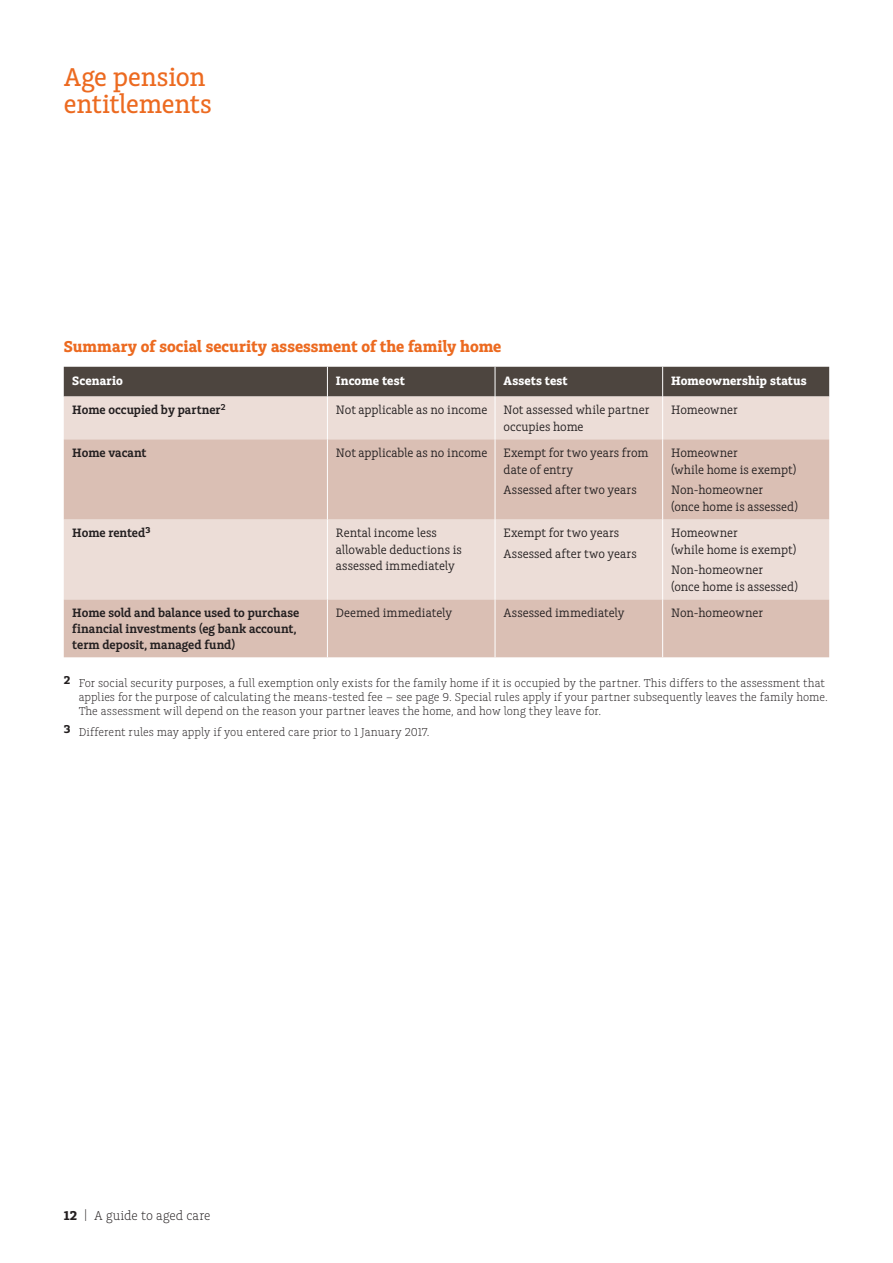
<style>
.page{position:relative;width:893px;height:1263px;background:#fff}
.page>*{position:absolute;margin:0;border:0;box-sizing:border-box;transform-origin:0 0}
.t1{font:500 27px/27px "Charlie Std";letter-spacing:-.005em;color:#ec6a20}
.t2{font:700 16.5px "Charlie Std";color:#ec6a20}
.t3{font:300 13.5px "Charlie Std";color:#231f20}
.t4{font:12.75px/16.5px "Charlie Std";color:#231f20}
.t5{font:600 12.75px/15.8px "Charlie Std";color:#231f20}
.t6{font:700 12.75px "Charlie Std";letter-spacing:.01em;color:#fff}
.t7{font:300 12px/14.2px "Charlie Std";letter-spacing:.005em;color:#231f20}
.s1{font-weight:700}
</style>
<div class="page">
<div style="left:64px;top:396px;width:765px;height:43px;background:#ecddd7"></div>
<svg style="left:64px;top:439px;width:765px;height:218px;fill:#dabfb4"></svg>
<div style="left:64px;top:367px;width:765px;height:29px;background:#4d453f"></div>
<hr style="left:327px;top:396px;width:1px;height:43px;background:#fff">
<hr style="left:495px;top:396px;width:1px;height:43px;background:#fff">
<hr style="left:662px;top:396px;width:1px;height:43px;background:#fff">
<hr style="left:327px;top:439px;width:1px;height:80px;background:#fff">
<hr style="left:495px;top:439px;width:1px;height:80px;background:#fff">
<hr style="left:662px;top:439px;width:1px;height:80px;background:#fff">
<hr style="left:327px;top:519px;width:1px;height:80px;background:#fff">
<hr style="left:495px;top:519px;width:1px;height:80px;background:#fff">
<hr style="left:662px;top:519px;width:1px;height:80px;background:#fff">
<hr style="left:327px;top:599px;width:1px;height:58px;background:#fff">
<hr style="left:495px;top:599px;width:1px;height:58px;background:#fff">
<hr style="left:662px;top:599px;width:1px;height:58px;background:#fff">
<h1 class="t1" style="left:64px;top:64px;width:150px">Age pension entitlements</h1>
<p class="t2" style="left:64px;top:337px;width:439px">Summary of social security assessment of the family home</p>
<p class="t6" style="left:72px;top:373px;width:52px">Scenario</p>
<p class="t6" style="left:336px;top:373px;width:70px">Income test</p>
<p class="t6" style="left:504px;top:373px;width:66px">Assets test</p>
<p class="t6" style="left:671px;top:373px;width:137px">Homeownership status</p>
<p class="t5" style="left:72px;top:402px;width:155px">Home occupied by partner<sup>2</sup></p>
<p class="t4" style="left:336px;top:402px;width:153px">Not applicable as no income</p>
<p class="t4" style="left:504px;top:402px;width:147px">Not assessed while partner occupies home</p>
<p class="t4" style="left:671px;top:402px;width:68px">Homeowner</p>
<p class="t5" style="left:72px;top:445px;width:76px">Home vacant</p>
<p class="t4" style="left:336px;top:445px;width:153px">Not applicable as no income</p>
<p class="t4" style="left:504px;top:445px;width:147px">Exempt for two years from date of entry</p>
<p class="t4" style="left:504px;top:482px;width:135px">Assessed after two years</p>
<p class="t4" style="left:671px;top:445px;width:127px">Homeowner<br>(while home is exempt)</p>
<p class="t4" style="left:671px;top:482px;width:128px">Non-homeowner<br>(once home is assessed)</p>
<p class="t5" style="left:72px;top:525px;width:80px">Home rented<sup>3</sup></p>
<p class="t4" style="left:336px;top:525px;width:127px">Rental income less allowable deductions is assessed immediately</p>
<p class="t4" style="left:504px;top:523px;width:135px;line-height:20.7px">Exempt for two years<br>Assessed after two years</p>
<p class="t4" style="left:671px;top:525px;width:127px">Homeowner<br>(while home is exempt)</p>
<p class="t4" style="left:671px;top:562px;width:128px">Non-homeowner<br>(once home is assessed)</p>
<p class="t5" style="left:72px;top:605px;width:228px">Home sold and balance used to purchase financial investments (eg bank account, term deposit, managed fund)</p>
<p class="t4" style="left:336px;top:605px;width:118px">Deemed immediately</p>
<p class="t4" style="left:504px;top:605px;width:122px">Assessed immediately</p>
<p class="t4" style="left:671px;top:605px;width:94px">Non-homeowner</p>
<p class="t7" style="left:79px;top:676px;width:751px;text-indent:-15px"><sup>2</sup> For social security purposes, a full exemption only exists for the family home if it is occupied by the partner. This differs to the assessment that applies for the purpose of calculating the means-tested fee – see page 9. Special rules apply if your partner subsequently leaves the family home.<br>The assessment will depend on the reason your partner leaves the home, and how long they leave for.</p>
<p class="t7" style="left:64px;top:725px;width:367px"><sup>3</sup> Different rules may apply if you entered care prior to 1 January 2017.</p>
<p class="t3" style="left:64px;top:1208px;width:148px"><span class="s1">12</span> | A guide to aged care</p>
</div>
